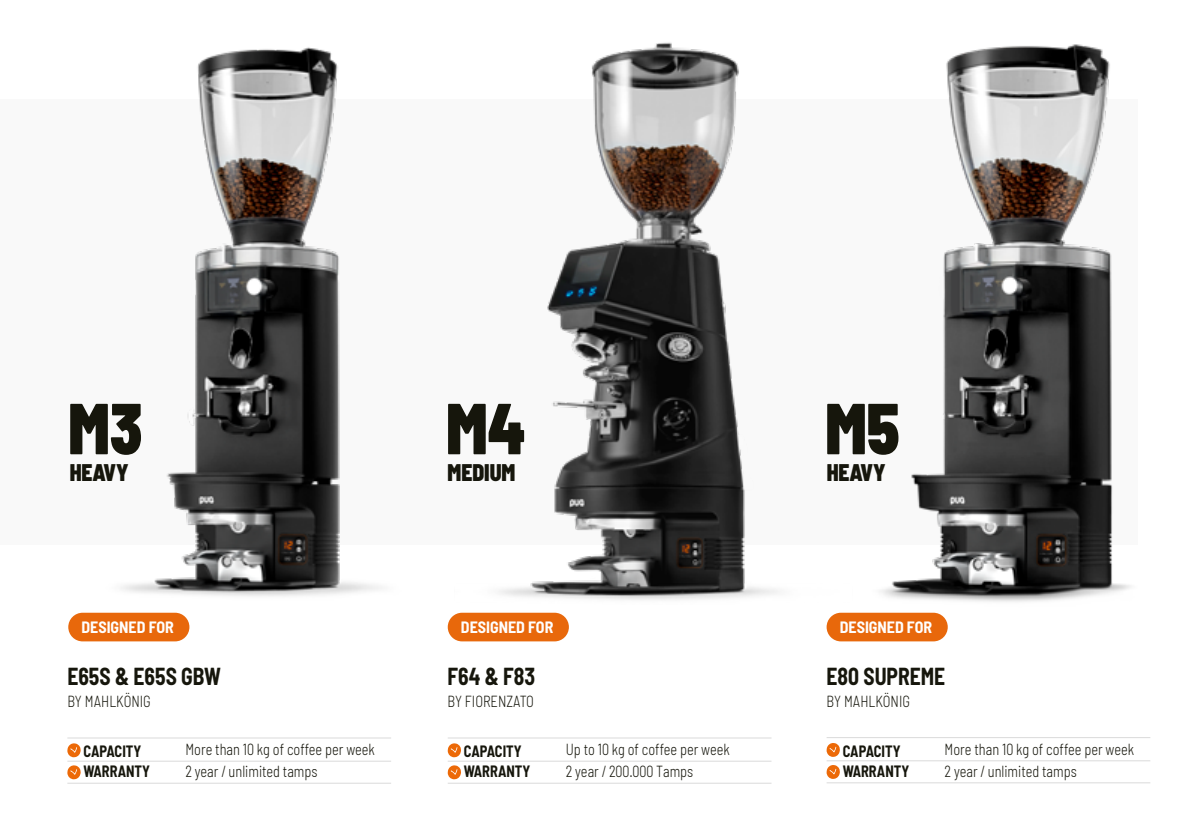
<style>
.page{position:relative;width:1191px;height:840px;background:#fff}
.page>*{position:absolute;margin:0;border:0;box-sizing:border-box;transform-origin:0 0}
.t1{font:900 semi-condensed 72px "Barlow";color:#16160c;scale:.9 1}
.t2{font:700 semi-condensed 24px "Barlow";color:#16160c;scale:.9 1}
.t3{font:900 semi-condensed 24px "Barlow";color:#16160c;scale:.9 1}
.t4{font:300 semi-condensed 16px "Barlow";color:#16160c;scale:.9 1}
.t5{font:700 semi-condensed 16px "Barlow";color:#16160c;scale:.9 1}
.t6{font:700 semi-condensed 16px "Barlow";color:#fff}
</style>
<div class="page">
<div style="left:0;top:99px;width:1137px;height:445px;background:#f9f9f9"></div>
<hr style="left:67px;top:737px;width:324px;height:1px;background:#dadada">
<hr style="left:67px;top:760px;width:324px;height:1px;background:#dadada">
<hr style="left:67px;top:782px;width:324px;height:1px;background:#dadada">
<svg style="left:67px;top:743px;width:14px;height:13px"></svg>
<svg style="left:67px;top:765px;width:14px;height:13px"></svg>
<hr style="left:448px;top:737px;width:323px;height:1px;background:#dadada">
<hr style="left:448px;top:760px;width:323px;height:1px;background:#dadada">
<hr style="left:448px;top:782px;width:323px;height:1px;background:#dadada">
<svg style="left:448px;top:743px;width:13px;height:13px"></svg>
<svg style="left:448px;top:765px;width:13px;height:13px"></svg>
<hr style="left:826px;top:736px;width:324px;height:1px;background:#dadada">
<hr style="left:826px;top:760px;width:324px;height:1px;background:#dadada">
<hr style="left:826px;top:782px;width:324px;height:1px;background:#dadada">
<svg style="left:826px;top:743px;width:14px;height:13px"></svg>
<svg style="left:826px;top:765px;width:14px;height:13px"></svg>
<div style="left:68px;top:612px;width:121px;height:29px;background:#e8680b;border-radius:14px"></div>
<img style="left:82px;top:47px;width:300px;height:595px">
<img style="left:447px;top:42px;width:332px;height:600px">
<img style="left:826px;top:44px;width:305px;height:598px">
<h1 class="t1" style="left:68px;top:383px;width:84px">M3</h1>
<h2 class="t3" style="left:70px;top:457px;width:67px">HEAVY</h2>
<h1 class="t1" style="left:446px;top:383px;width:90px">M4</h1>
<h2 class="t3" style="left:447px;top:457px;width:77px">MEDIUM</h2>
<h1 class="t1" style="left:825px;top:383px;width:84px">M5</h1>
<h2 class="t3" style="left:826px;top:457px;width:67px">HEAVY</h2>
<p class="t6" style="left:81px;top:617px;width:94px">DESIGNED FOR</p>
<p class="t6" style="left:461px;top:617px;width:94px">DESIGNED FOR</p>
<p class="t6" style="left:839px;top:617px;width:94px">DESIGNED FOR</p>
<h2 class="t2" style="left:67px;top:661px;width:172px">E65S &amp; E65S GBW</h2>
<p class="t4" style="left:67px;top:691px;width:94px">BY MAHLKÖNIG</p>
<p class="t5" style="left:83px;top:741px;width:66px">CAPACITY</p>
<p class="t4" style="left:185px;top:739px;width:212px">More than 10 kg of coffee per week</p>
<p class="t5" style="left:83px;top:761px;width:75px">WARRANTY</p>
<p class="t4" style="left:185px;top:761px;width:148px">2 year / unlimited tamps</p>
<h2 class="t2" style="left:447px;top:661px;width:99px">F64 &amp; F83</h2>
<p class="t4" style="left:447px;top:691px;width:97px">BY FIORENZATO</p>
<p class="t5" style="left:464px;top:741px;width:66px">CAPACITY</p>
<p class="t4" style="left:566px;top:739px;width:184px">Up to 10 kg of coffee per week</p>
<p class="t5" style="left:464px;top:761px;width:75px">WARRANTY</p>
<p class="t4" style="left:566px;top:761px;width:143px">2 year / 200.000 Tamps</p>
<h2 class="t2" style="left:826px;top:661px;width:133px">E80 SUPREME</h2>
<p class="t4" style="left:826px;top:691px;width:94px">BY MAHLKÖNIG</p>
<p class="t5" style="left:842px;top:740px;width:66px">CAPACITY</p>
<p class="t4" style="left:944px;top:738px;width:212px">More than 10 kg of coffee per week</p>
<p class="t5" style="left:842px;top:760px;width:75px">WARRANTY</p>
<p class="t4" style="left:944px;top:760px;width:148px">2 year / unlimited tamps</p>
</div>
